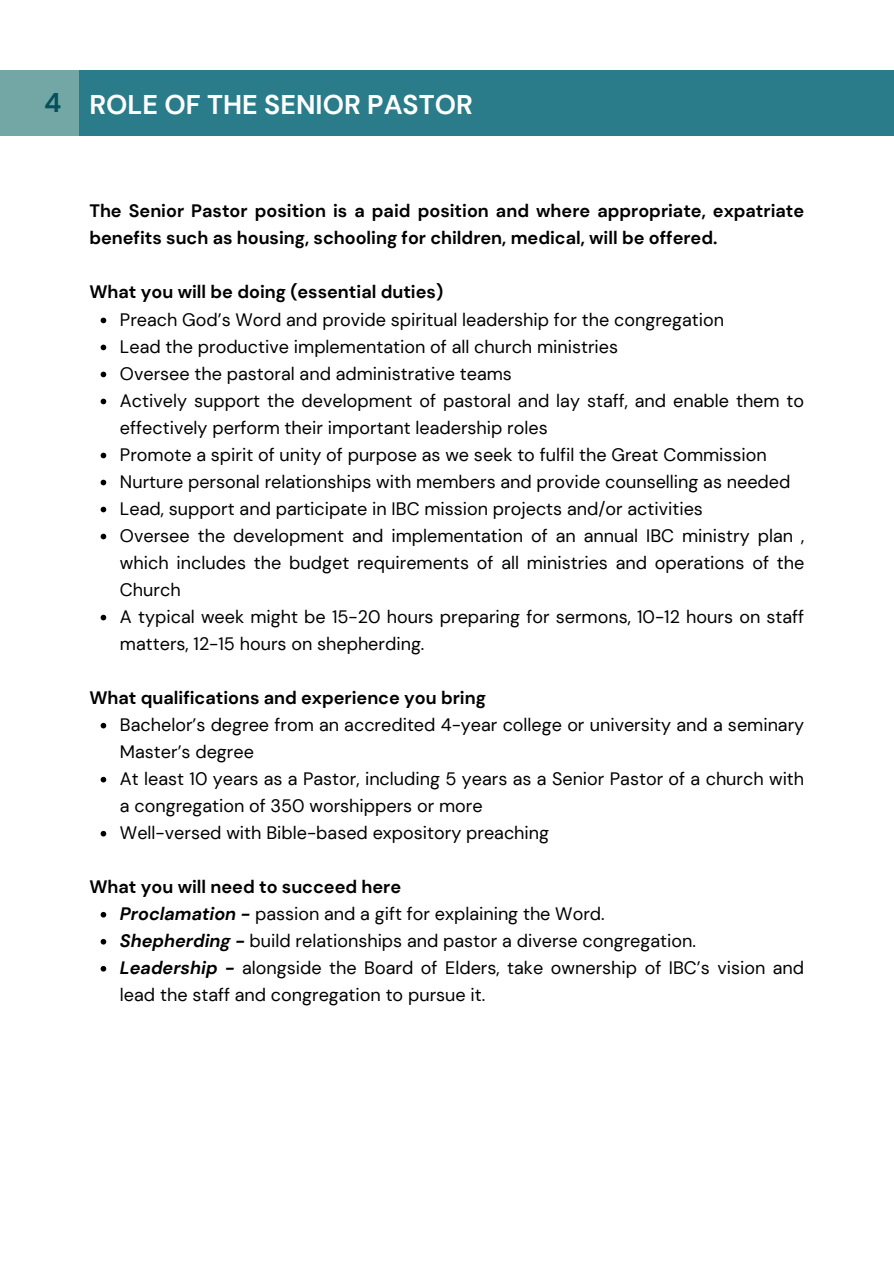
<style>
.page{position:relative;width:894px;height:1264px;background:#fff}
.page>*{position:absolute;margin:0;border:0;box-sizing:border-box;transform-origin:0 0}
.t1{font:700 27px "DM Sans";color:#fff}
.t2{font:700 27px "DM Sans";color:#05505b}
.t3{font:18px/27px "DM Sans";color:#000}
.t4{font:700 18px/27px "DM Sans";color:#000}
.s1{font-weight:700;font-style:italic}
</style>
<div class="page">
<div style="left:0;top:71px;width:893px;height:65px;background:#2a7c8a"></div>
<svg style="left:101px;top:317px;width:5px;height:6px"></svg>
<svg style="left:101px;top:344px;width:5px;height:6px"></svg>
<svg style="left:101px;top:371px;width:5px;height:6px"></svg>
<svg style="left:101px;top:398px;width:5px;height:6px"></svg>
<svg style="left:101px;top:452px;width:5px;height:6px"></svg>
<svg style="left:101px;top:479px;width:5px;height:6px"></svg>
<svg style="left:101px;top:506px;width:5px;height:6px"></svg>
<svg style="left:101px;top:533px;width:5px;height:6px"></svg>
<svg style="left:101px;top:614px;width:5px;height:6px"></svg>
<svg style="left:101px;top:722px;width:5px;height:6px"></svg>
<svg style="left:101px;top:776px;width:5px;height:6px"></svg>
<svg style="left:101px;top:830px;width:5px;height:6px"></svg>
<svg style="left:101px;top:911px;width:5px;height:6px"></svg>
<svg style="left:101px;top:938px;width:5px;height:6px"></svg>
<svg style="left:101px;top:966px;width:5px;height:5px"></svg>
<div style="left:0;top:71px;width:79px;height:65px;background:#77aaa7"></div>
<p class="t2" style="left:44px;top:85px;width:19px">4</p>
<p class="t1" style="left:89px;top:87px;width:385px">ROLE OF THE SENIOR PASTOR</p>
<h1 class="t4" style="left:89px;top:198px;width:716px">The Senior Pastor position is a paid position and where appropriate, expatriate benefits such as housing, schooling for children, medical, will be offered.</h1>
<h2 class="t4" style="left:89px;top:279px;width:355px">What you will be doing (essential duties)</h2>
<h2 class="t3" style="left:120px;top:306px;width:605px">Preach God’s Word and provide spiritual leadership for the congregation</h2>
<p class="t3" style="left:120px;top:333px;width:499px">Lead the productive implementation of all church ministries</p>
<p class="t3" style="left:120px;top:360px;width:393px">Oversee the pastoral and administrative teams</p>
<p class="t3" style="left:120px;top:387px;width:685px">Actively support the development of pastoral and lay staff, and enable them to effectively perform their important leadership roles</p>
<p class="t3" style="left:120px;top:441px;width:648px">Promote a spirit of unity of purpose as we seek to fulfil the Great Commission</p>
<p class="t3" style="left:120px;top:468px;width:671px">Nurture personal relationships with members and provide counselling as needed</p>
<p class="t3" style="left:120px;top:495px;width:584px">Lead, support and participate in IBC mission projects and/or activities</p>
<p class="t3" style="left:120px;top:522px;width:685px;text-align:justify">Oversee the development and implementation of an annual IBC ministry plan , which includes the budget requirements of all ministries and operations of the Church</p>
<p class="t3" style="left:120px;top:603px;width:685px">A typical week might be 15-20 hours preparing for sermons, 10-12 hours on staff matters, 12-15 hours on shepherding.</p>
<p class="t4" style="left:89px;top:684px;width:398px">What qualifications and experience you bring</p>
<h2 class="t3" style="left:120px;top:711px;width:685px">Bachelor’s degree from an accredited 4-year college or university and a seminary<br>Master’s degree</h2>
<p class="t3" style="left:120px;top:765px;width:685px">At least 10 years as a Pastor, including 5 years as a Senior Pastor of a church with a congregation of 350 worshippers or more</p>
<p class="t3" style="left:120px;top:819px;width:430px">Well-versed with Bible-based expository preaching</p>
<p class="t4" style="left:89px;top:873px;width:313px">What you will need to succeed here</p>
<h2 class="t3" style="left:120px;top:900px;width:486px"><span class="s1">Proclamation -</span> passion and a gift for explaining the Word.</h2>
<p class="t3" style="left:120px;top:927px;width:577px"><span class="s1">Shepherding -</span> build relationships and pastor a diverse congregation.</p>
<p class="t3" style="left:120px;top:954px;width:685px"><span class="s1">Leadership -</span> alongside the Board of Elders, take ownership of IBC’s vision and lead the staff and congregation to pursue it.</p>
</div>
